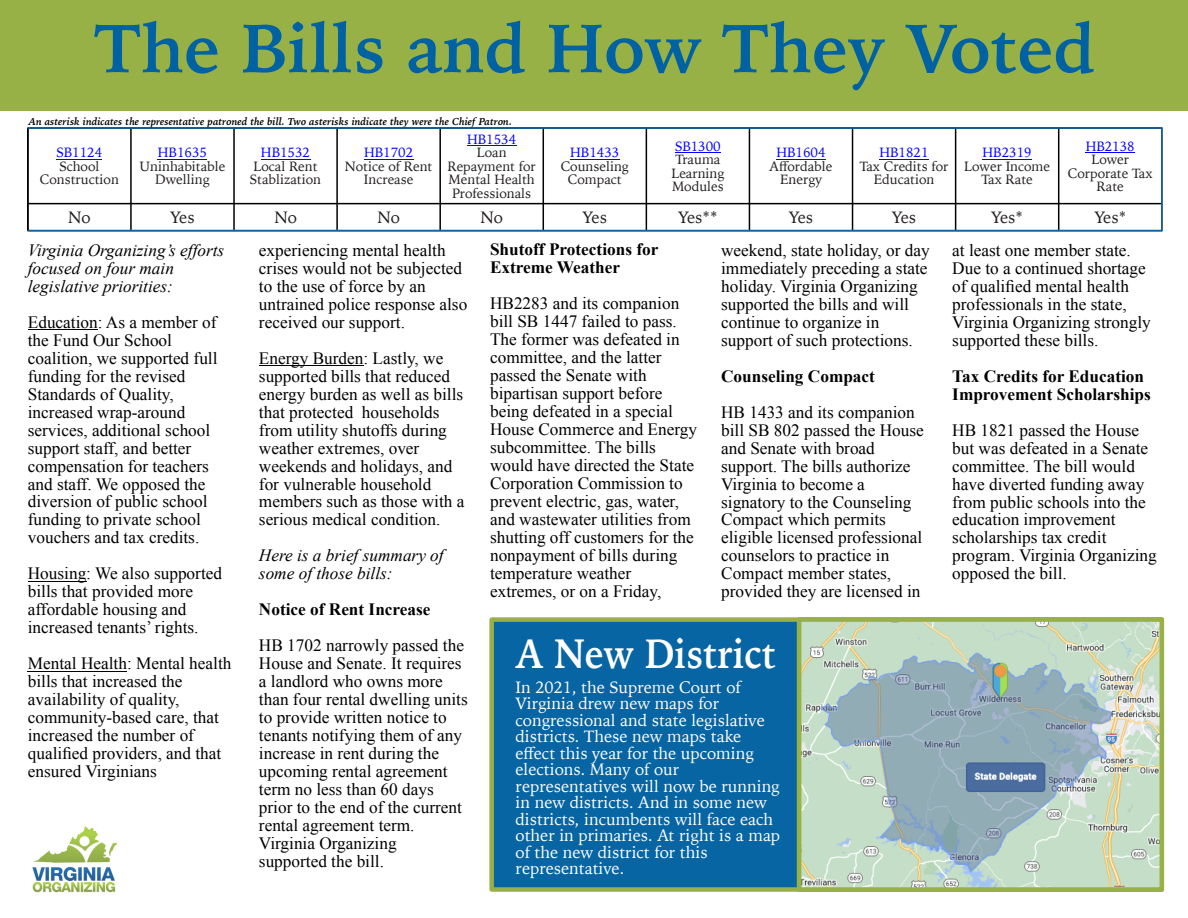
<style>
.page{position:relative;width:1188px;height:918px;background:#fff}
.page>*{position:absolute;margin:0;border:0;box-sizing:border-box;transform-origin:0 0}
.t1{font:700 68.55px "Iowan Old Style";color:#0062a3}
.t2{font:700 40.65px "Iowan Old Style";color:#fff;scale:.89 1}
.t3{font:17.25px/18px "Times New Roman";color:#000}
.t4{font:700 17.25px/18px "Times New Roman";color:#000}
.t5{font:italic 17.25px/18px "Times New Roman";color:#000}
.t6{font:16.5px/16.5px "Iowan Old Style";color:#fff}
.t7{font:16.5px "Iowan Old Style";color:#231f20}
.t8{font:13.5px/13.5px "Iowan Old Style";color:#231f20;text-align:center}
.t9{font:13.5px "Iowan Old Style";color:#00f}
.t10{font:italic 700 10.35px "Iowan Old Style";color:#000}
</style>
<div class="page">
<div style="left:0;top:0;width:1188px;height:111px;background:#97b147"></div>
<div style="left:489px;top:617px;width:675px;height:275px;background:#0765a3;border:4px solid #97b147"></div>
<img style="left:802px;top:622px;width:357px;height:265px">
<div style="left:797px;top:617px;width:367px;height:275px;border:4px solid #97b147"></div>
<img style="left:32px;top:826px;width:86px;height:67px">
<hr style="left:28px;top:330px;width:70px;height:1px;background:#000">
<hr style="left:28px;top:581px;width:58px;height:1px;background:#000">
<hr style="left:28px;top:671px;width:99px;height:1px;background:#000">
<hr style="left:259px;top:366px;width:105px;height:1px;background:#000">
<hr style="left:57px;top:159px;width:45px;height:1px;background:#00f">
<hr style="left:158px;top:159px;width:49px;height:1px;background:#00f">
<hr style="left:261px;top:159px;width:49px;height:1px;background:#00f">
<hr style="left:364px;top:159px;width:49px;height:1px;background:#00f">
<hr style="left:467px;top:146px;width:49px;height:1px;background:#00f">
<hr style="left:570px;top:159px;width:49px;height:1px;background:#00f">
<hr style="left:675px;top:152px;width:46px;height:1px;background:#00f">
<hr style="left:776px;top:159px;width:50px;height:1px;background:#00f">
<hr style="left:880px;top:159px;width:49px;height:1px;background:#00f">
<hr style="left:983px;top:159px;width:49px;height:1px;background:#00f">
<hr style="left:1086px;top:152px;width:49px;height:1px;background:#00f">
<hr style="left:27px;top:129px;width:2px;height:101px;background:#000">
<hr style="left:130px;top:129px;width:2px;height:101px;background:#000">
<hr style="left:233px;top:129px;width:2px;height:101px;background:#000">
<hr style="left:336px;top:129px;width:2px;height:101px;background:#000">
<hr style="left:439px;top:129px;width:2px;height:101px;background:#000">
<hr style="left:543px;top:129px;width:1px;height:101px;background:#000">
<hr style="left:646px;top:129px;width:1px;height:101px;background:#000">
<hr style="left:749px;top:129px;width:1px;height:101px;background:#000">
<hr style="left:852px;top:129px;width:1px;height:101px;background:#000">
<hr style="left:955px;top:129px;width:1px;height:101px;background:#000">
<hr style="left:1058px;top:129px;width:1px;height:101px;background:#000">
<hr style="left:1161px;top:127px;width:2px;height:104px;background:#0e65a3">
<hr style="left:28px;top:203px;width:1133px;height:1px;background:#000">
<hr style="left:28px;top:127px;width:1134px;height:2px;background:#0e65a3">
<hr style="left:28px;top:230px;width:1134px;height:1px;background:#0e65a3">
<h1 class="t1" style="left:94px;top:1px;width:1002px">The Bills and How They Voted</h1>
<p class="t10" style="left:28px;top:115px;width:485px">An asterisk indicates the representative patroned the bill. Two asterisks indicate they were the Chief Patron.</p>
<p class="t9" style="left:57px;top:143px;width:47px">SB1124</p>
<p class="t8" style="left:40px;top:159px;width:81px">School<br>Construction</p>
<p class="t9" style="left:467px;top:130px;width:51px">HB1534</p>
<p class="t8" style="left:448px;top:146px;width:90px">Loan<br>Repayment for<br>Mental Health<br>Professionals</p>
<p class="t9" style="left:570px;top:143px;width:51px">HB1433</p>
<p class="t9" style="left:158px;top:143px;width:51px">HB1635</p>
<p class="t8" style="left:140px;top:159px;width:87px">Uninhabitable<br>Dwelling</p>
<p class="t9" style="left:261px;top:143px;width:51px">HB1532</p>
<p class="t8" style="left:250px;top:159px;width:73px;text-align:left">Local Rent<br>Stablization</p>
<p class="t9" style="left:364px;top:143px;width:51px">HB1702</p>
<p class="t8" style="left:345px;top:159px;width:89px">Notice of Rent<br>Increase</p>
<p class="t8" style="left:561px;top:159px;width:70px">Counseling<br>Compact</p>
<p class="t9" style="left:675px;top:137px;width:47px">SB1300</p>
<p class="t8" style="left:671px;top:153px;width:55px;text-align:left">Trauma<br>Learning<br>Modules</p>
<p class="t9" style="left:776px;top:143px;width:51px">HB1604</p>
<p class="t8" style="left:770px;top:159px;width:64px">Affordable<br>Energy</p>
<p class="t9" style="left:880px;top:143px;width:51px">HB1821</p>
<p class="t8" style="left:860px;top:159px;width:90px">Tax Credits for<br>Education</p>
<p class="t9" style="left:983px;top:143px;width:51px">HB2319</p>
<p class="t8" style="left:964px;top:159px;width:87px">Lower Income<br>Tax Rate</p>
<p class="t9" style="left:1086px;top:137px;width:51px">HB2138</p>
<p class="t8" style="left:1068px;top:153px;width:86px">Lower<br>Corporate Tax<br>Rate</p>
<p class="t7" style="left:68px;top:206px;width:24px">No</p>
<p class="t7" style="left:170px;top:206px;width:26px">Yes</p>
<p class="t7" style="left:274px;top:206px;width:24px">No</p>
<p class="t7" style="left:377px;top:206px;width:24px">No</p>
<p class="t7" style="left:481px;top:206px;width:24px">No</p>
<p class="t7" style="left:583px;top:206px;width:26px">Yes</p>
<p class="t7" style="left:678px;top:206px;width:41px">Yes**</p>
<p class="t7" style="left:789px;top:206px;width:26px">Yes</p>
<p class="t7" style="left:892px;top:206px;width:26px">Yes</p>
<p class="t7" style="left:991px;top:206px;width:33px">Yes*</p>
<p class="t7" style="left:1094px;top:206px;width:33px">Yes*</p>
<p class="t5" style="left:28px;top:243px;width:198px">Virginia Organizing’s efforts focused on four main legislative priorities:</p>
<p class="t3" style="left:28px;top:315px;width:191px">Education: As a member of the Fund Our School coalition, we supported full funding for the revised<br>Standards of Quality, increased wrap-around services, additional school support staff, and better compensation for teachers and staff. We opposed the diversion of public school funding to private school vouchers and tax credits.</p>
<p class="t3" style="left:28px;top:566px;width:196px">Housing: We also supported bills that provided more affordable housing and increased tenants’ rights.</p>
<p class="t3" style="left:28px;top:656px;width:205px">Mental Health: Mental health bills that increased the availability of quality, community-based care, that increased the number of qualified providers, and that ensured Virginians</p>
<p class="t3" style="left:259px;top:243px;width:210px">experiencing mental health crises would not be subjected to the use of force by an untrained police response also received our support.</p>
<p class="t3" style="left:259px;top:351px;width:207px">Energy Burden: Lastly, we supported bills that reduced energy burden as well as bills that protected households from utility shutoffs during weather extremes, over weekends and holidays, and for vulnerable household members such as those with a serious medical condition.</p>
<p class="t5" style="left:259px;top:548px;width:186px">Here is a brief summary of some of those bills:</p>
<p class="t4" style="left:259px;top:602px;width:173px">Notice of Rent Increase</p>
<p class="t3" style="left:259px;top:638px;width:210px">HB 1702 narrowly passed the<br>House and Senate. It requires a landlord who owns more than four rental dwelling units to provide written notice to tenants notifying them of any increase in rent during the upcoming rental agreement term no less than 60 days prior to the end of the current rental agreement term.<br>Virginia Organizing supported the bill.</p>
<p class="t4" style="left:490px;top:242px;width:170px">Shutoff Protections for<br>Extreme Weather</p>
<p class="t3" style="left:490px;top:296px;width:209px">HB2283 and its companion bill SB 1447 failed to pass.<br>The former was defeated in committee, and the latter passed the Senate with bipartisan support before being defeated in a special<br>House Commerce and Energy subcommittee. The bills would have directed the State<br>Corporation Commission to prevent electric, gas, water, and wastewater utilities from shutting off customers for the nonpayment of bills during temperature weather extremes, or on a Friday,</p>
<p class="t3" style="left:721px;top:243px;width:210px">weekend, state holiday, or day immediately preceding a state holiday. Virginia Organizing supported the bills and will continue to organize in support of such protections.</p>
<p class="t4" style="left:721px;top:369px;width:155px">Counseling Compact</p>
<p class="t3" style="left:721px;top:404px;width:204px">HB 1433 and its companion bill SB 802 passed the House and Senate with broad support. The bills authorize<br>Virginia to become a signatory to the Counseling<br>Compact which permits eligible licensed professional counselors to practice in<br>Compact member states, provided they are licensed in</p>
<h2 class="t2" style="left:516px;top:626px;width:294px">A New District</h2>
<p class="t6" style="left:516px;top:678px;width:266px">In 2021, the Supreme Court of<br>Virginia drew new maps for congressional and state legislative districts. These new maps take effect this year for the upcoming elections. Many of our representatives will now be running in new districts. And in some new districts, incumbents will face each other in primaries. At right is a map of the new district for this representative.</p>
<p class="t3" style="left:952px;top:243px;width:200px">at least one member state.<br>Due to a continued shortage of qualified mental health professionals in the state,<br>Virginia Organizing strongly supported these bills.</p>
<p class="t4" style="left:952px;top:369px;width:200px">Tax Credits for Education<br>Improvement Scholarships</p>
<p class="t3" style="left:952px;top:422px;width:206px">HB 1821 passed the House but was defeated in a Senate committee. The bill would have diverted funding away from public schools into the education improvement scholarships tax credit program. Virginia Organizing opposed the bill.</p>
</div>
